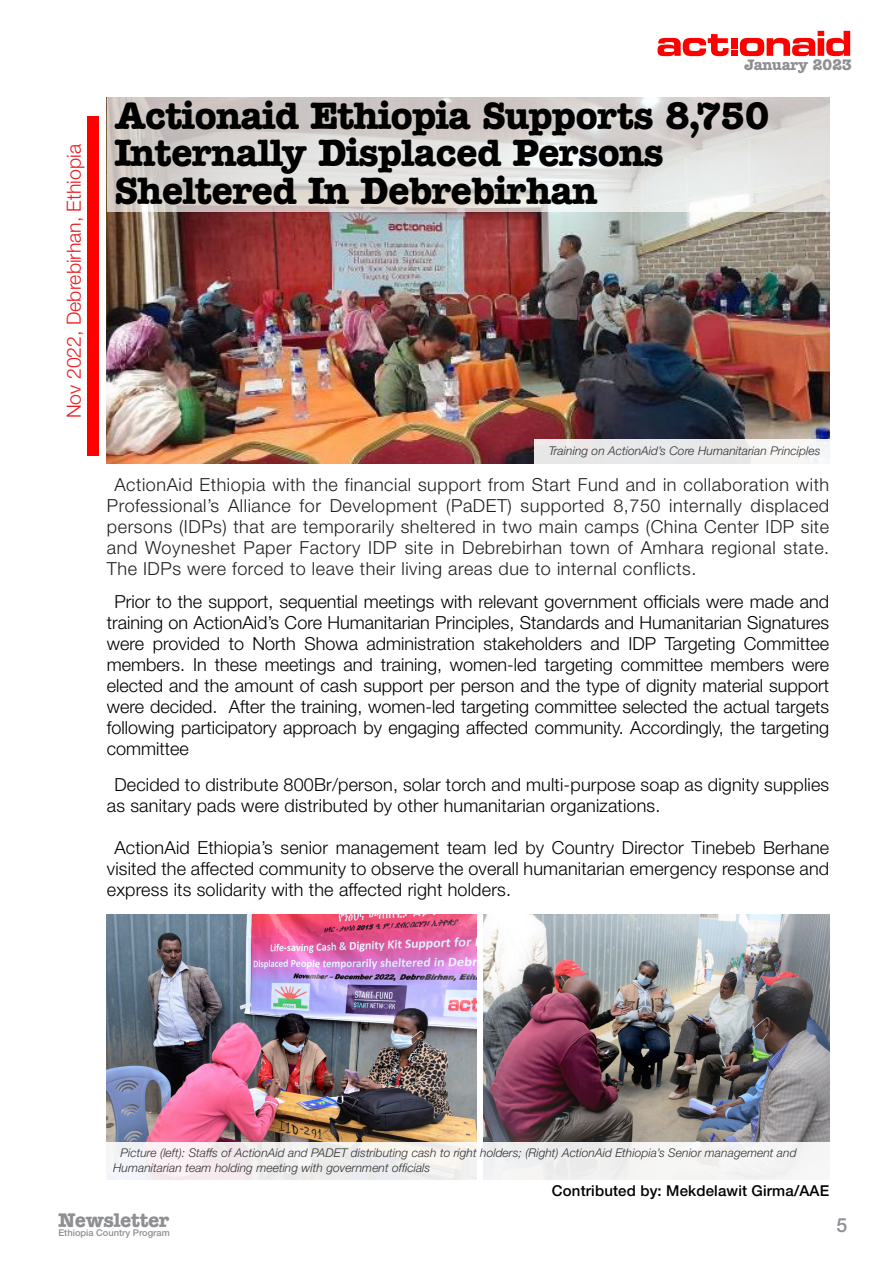
<style>
.page{position:relative;width:893px;height:1263px;background:#fff}
.page>*{position:absolute;margin:0;border:0;box-sizing:border-box;transform-origin:0 0}
.t1{font:700 37.5px/37.5px "American Typewriter BQ";color:#000}
.t2{font:300 19.5px "Helvetica Neue";color:#ec1d23}
.t3{font:700 19.5px "American Typewriter BQ";color:#8e8f93}
.t4{font:500 19.5px "Helvetica Neue";color:#8e8f93}
.t5{font:300 18px/21px "Helvetica Neue";letter-spacing:.01em;color:#000;text-align:justify}
.t6{font:300 18px/21px "Helvetica Neue";letter-spacing:.03em;color:#231f20;text-align:justify}
.t7{font:500 15px "Helvetica Neue";letter-spacing:.01em;color:#000}
.t8{font:700 15px "American Typewriter BQ";color:#8e8f93}
.t9{font:italic 300 12px/14.4px "Helvetica Neue";letter-spacing:.005em;color:#000}
.t10{font:500 9.3px "Helvetica Neue";color:#8e8f93}
</style>
<div class="page">
<img style="left:107px;top:212px;width:722px;height:251px">
<svg style="left:107px;top:98px;width:722px;height:114px"></svg>
<img style="left:107px;top:914px;width:369px;height:228px">
<div style="left:87px;top:116px;width:11px;height:339px;background:#f00"></div>
<div style="left:534px;top:440px;width:297px;height:25px;background:linear-gradient(to right,#e4e3e5,#f3f4f4)"></div>
<img style="left:484px;top:914px;width:345px;height:228px">
<div style="left:103px;top:1142px;width:730px;height:39px;background:#f3f1f1"></div>
<svg style="left:657px;top:31px;width:193px;height:25px"></svg>
<p class="t2" style="left:58px;top:418px;width:275px;rotate:-90deg">Nov 2022, Debrebirhan, Ethiopia</p>
<p class="t8" style="left:744px;top:56px;width:109px">January 2023</p>
<p class="t1" style="left:115px;top:97px;width:656px">Actionaid Ethiopia Supports 8,750<br>Internally Displaced Persons</p>
<p class="t1" style="left:115px;top:172px;width:483px">Sheltered In Debrebirhan</p>
<p class="t9" style="left:548px;top:443px;width:274px">Training on ActionAid’s Core Humanitarian Principles</p>
<p class="t6" style="left:107px;top:473px;width:724px;text-indent:8px">ActionAid Ethiopia with the financial support from Start Fund and in collaboration with Professional’s Alliance for Development (PaDET) supported 8,750 internally displaced persons (IDPs) that are temporarily sheltered in two main camps (China Center IDP site and Woyneshet Paper Factory IDP site in Debrebirhan town of Amhara regional state.<br>The IDPs were forced to leave their living areas due to internal conflicts.</p>
<p class="t5" style="left:107px;top:590px;width:724px;text-indent:8px">Prior to the support, sequential meetings with relevant government officials were made and training on ActionAid’s Core Humanitarian Principles, Standards and Humanitarian Signatures were provided to North Showa administration stakeholders and IDP Targeting Committee members. In these meetings and training, women-led targeting committee members were elected and the amount of cash support per person and the type of dignity material support were decided. After the training, women-led targeting committee selected the actual targets following participatory approach by engaging affected community. Accordingly, the targeting committee</p>
<p class="t5" style="left:107px;top:773px;width:724px;text-indent:8px">Decided to distribute 800Br/person, solar torch and multi-purpose soap as dignity supplies as sanitary pads were distributed by other humanitarian organizations.</p>
<p class="t5" style="left:107px;top:836px;width:724px;text-indent:8px">ActionAid Ethiopia’s senior management team led by Country Director Tinebeb Berhane visited the affected community to observe the overall humanitarian emergency response and express its solidarity with the affected right holders.</p>
<p class="t9" style="left:113px;top:1145px;width:685px;text-indent:8px">Picture (left): Staffs of ActionAid and PADET distributing cash to right holders; (Right) ActionAid Ethiopia’s Senior management and<br>Humanitarian team holding meeting with government officials</p>
<p class="t3" style="left:58px;top:1209px;width:112px">Newsletter</p>
<p class="t10" style="left:58px;top:1225px;width:113px">Ethiopia Country Program</p>
<p class="t7" style="left:552px;top:1178px;width:279px">Contributed by: Mekdelawit Girma/AAE</p>
<p class="t4" style="left:836px;top:1209px;width:12px">5</p>
</div>
